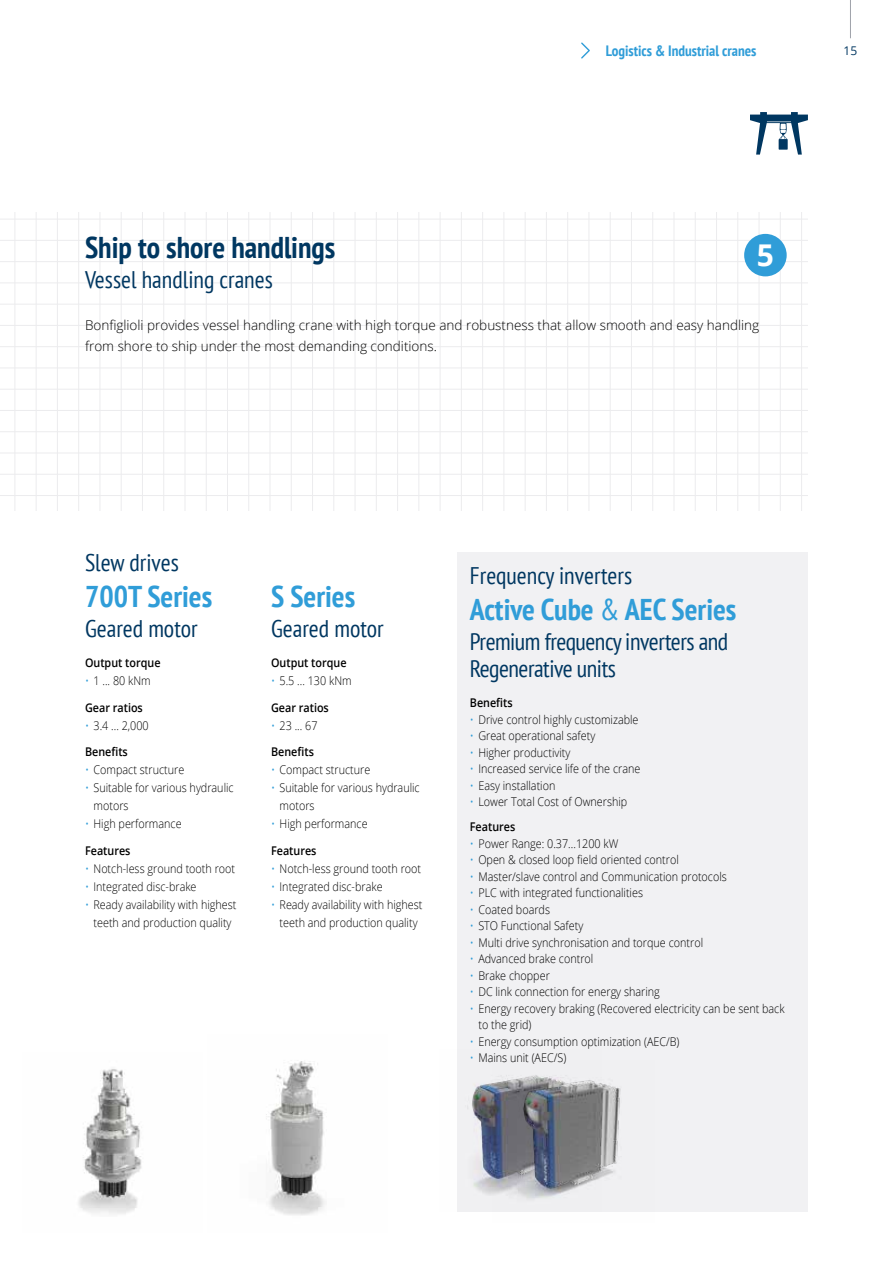
<style>
.page{position:relative;width:893px;height:1263px;background:#fff}
.page>*{position:absolute;margin:0;border:0;box-sizing:border-box;transform-origin:0 0}
.t1{font:700 condensed 30px "PT Sans";color:#309dd8}
.t2{font:700 condensed 30px "PT Sans";color:#003761}
.t3{font:700 30px "Open Sans";color:#fff}
.t4{font:condensed 24px "PT Sans";color:#003761}
.t5{font:condensed 24px/27px "PT Sans";letter-spacing:-.02em;color:#003761}
.t6{font:700 condensed 15px "PT Sans";color:#309dd8}
.t7{font:300 13.5px/21px "Open Sans";color:#000}
.t8{font:300 12px/18px "Open Sans";color:#000;scale:.9 1}
.t9{font:600 12px "Open Sans";color:#000;scale:.9 1}
.t10{font:12px "Open Sans";color:#003761}
.s1{color:#309dd8}
.s2{font-weight:400}
.s3{font-weight:600}
</style>
<div class="page">
<hr style="left:850px;top:0;width:1px;height:38px;background:#9fa2aa">
<svg style="left:581px;top:42px;width:9px;height:17px"></svg>
<img style="left:78px;top:1069px;width:64px;height:145px">
<img style="left:266px;top:1061px;width:59px;height:154px">
<hr style="left:15px;top:213px;width:1px;height:297px;background:#ececee">
<hr style="left:36px;top:213px;width:1px;height:297px;background:#ececee">
<hr style="left:57px;top:213px;width:1px;height:297px;background:#ececee">
<hr style="left:78px;top:213px;width:1px;height:297px;background:#ececee">
<hr style="left:100px;top:213px;width:1px;height:297px;background:#ececee">
<hr style="left:121px;top:213px;width:1px;height:297px;background:#ececee">
<hr style="left:142px;top:213px;width:1px;height:297px;background:#ececee">
<hr style="left:163px;top:213px;width:1px;height:297px;background:#ececee">
<hr style="left:185px;top:213px;width:1px;height:297px;background:#ececee">
<hr style="left:206px;top:213px;width:1px;height:297px;background:#ececee">
<hr style="left:227px;top:213px;width:1px;height:297px;background:#ececee">
<hr style="left:248px;top:213px;width:1px;height:297px;background:#ececee">
<hr style="left:270px;top:213px;width:1px;height:297px;background:#ececee">
<hr style="left:291px;top:213px;width:1px;height:297px;background:#ececee">
<hr style="left:312px;top:213px;width:1px;height:297px;background:#ececee">
<hr style="left:334px;top:213px;width:1px;height:297px;background:#ececee">
<hr style="left:355px;top:213px;width:1px;height:297px;background:#ececee">
<hr style="left:376px;top:213px;width:1px;height:297px;background:#ececee">
<hr style="left:397px;top:213px;width:1px;height:297px;background:#ececee">
<hr style="left:419px;top:213px;width:1px;height:297px;background:#ececee">
<hr style="left:440px;top:213px;width:1px;height:297px;background:#ececee">
<hr style="left:461px;top:213px;width:1px;height:297px;background:#ececee">
<hr style="left:482px;top:213px;width:1px;height:297px;background:#ececee">
<hr style="left:504px;top:213px;width:1px;height:297px;background:#ececee">
<hr style="left:525px;top:213px;width:1px;height:297px;background:#ececee">
<hr style="left:546px;top:213px;width:1px;height:297px;background:#ececee">
<hr style="left:567px;top:213px;width:1px;height:297px;background:#ececee">
<hr style="left:589px;top:213px;width:1px;height:297px;background:#ececee">
<hr style="left:610px;top:213px;width:1px;height:297px;background:#ececee">
<hr style="left:631px;top:213px;width:1px;height:297px;background:#ececee">
<hr style="left:652px;top:213px;width:1px;height:297px;background:#ececee">
<hr style="left:674px;top:213px;width:1px;height:297px;background:#ececee">
<hr style="left:695px;top:213px;width:1px;height:297px;background:#ececee">
<hr style="left:716px;top:213px;width:1px;height:297px;background:#ececee">
<hr style="left:737px;top:213px;width:1px;height:297px;background:#ececee">
<hr style="left:759px;top:213px;width:1px;height:297px;background:#ececee">
<hr style="left:780px;top:213px;width:1px;height:297px;background:#ececee">
<hr style="left:801px;top:213px;width:1px;height:297px;background:#ececee">
<hr style="left:0;top:219px;width:808px;height:1px;background:#ececee">
<hr style="left:0;top:240px;width:808px;height:1px;background:#ececee">
<hr style="left:0;top:261px;width:808px;height:1px;background:#ececee">
<hr style="left:0;top:283px;width:808px;height:1px;background:#ececee">
<hr style="left:0;top:304px;width:808px;height:1px;background:#ececee">
<hr style="left:0;top:325px;width:808px;height:1px;background:#ececee">
<hr style="left:0;top:346px;width:808px;height:1px;background:#ececee">
<hr style="left:0;top:368px;width:808px;height:1px;background:#ececee">
<hr style="left:0;top:389px;width:808px;height:1px;background:#ececee">
<hr style="left:0;top:410px;width:808px;height:1px;background:#ececee">
<hr style="left:0;top:431px;width:808px;height:1px;background:#ececee">
<hr style="left:0;top:453px;width:808px;height:1px;background:#ececee">
<hr style="left:0;top:474px;width:808px;height:1px;background:#ececee">
<hr style="left:0;top:495px;width:808px;height:1px;background:#ececee">
<div style="left:744px;top:234px;width:43px;height:42px;background:#309dd8;border-radius:50%"></div>
<svg style="left:750px;top:112px;width:58px;height:43px"></svg>
<div style="left:457px;top:553px;width:351px;height:659px;background:#f1f1f3"></div>
<img style="left:467px;top:1083px;width:26px;height:112px">
<img style="left:493px;top:1075px;width:128px;height:125px">
<h1 class="t2" style="left:85px;top:228px;width:252px">Ship to shore handlings</h1>
<h2 class="t4" style="left:85px;top:264px;width:189px">Vessel handling cranes</h2>
<p class="t6" style="left:606px;top:41px;width:152px">Logistics &amp; Industrial cranes</p>
<p class="t10" style="left:844px;top:42px;width:15px">15</p>
<h1 class="t3" style="left:757px;top:234px;width:19px">5</h1>
<p class="t7" style="left:85px;top:314px;width:676px">Bonfiglioli provides vessel handling crane with high torque and robustness that allow smooth and easy handling from shore to ship under the most demanding conditions.</p>
<h2 class="t4" style="left:85px;top:547px;width:95px">Slew drives</h2>
<h1 class="t1" style="left:85px;top:576px;width:129px">700T Series</h1>
<h2 class="t4" style="left:85px;top:613px;width:114px">Geared motor</h2>
<p class="t9" style="left:85px;top:655px;width:85px">Output torque</p>
<p class="t8" style="left:85px;top:672px;width:74px"><span class="s1">•</span> 1 ... 80 kNm</p>
<p class="t9" style="left:85px;top:699px;width:66px">Gear ratios</p>
<p class="t8" style="left:85px;top:716px;width:72px"><span class="s1">•</span> 3.4 ... 2,000</p>
<p class="t9" style="left:85px;top:744px;width:49px">Benefits</p>
<p class="t8" style="left:85px;top:761px;width:112px"><span class="s1">•</span> Compact structure</p>
<p class="t8" style="left:94px;top:779px;width:157px;text-indent:-8px"><span class="s1">•</span> Suitable for various hydraulic motors</p>
<p class="t8" style="left:85px;top:815px;width:109px"><span class="s1">•</span> High performance</p>
<p class="t9" style="left:85px;top:842px;width:52px">Features</p>
<p class="t8" style="left:85px;top:859px;width:168px"><span class="s1">•</span> Notch-less ground tooth root</p>
<p class="t8" style="left:85px;top:877px;width:125px"><span class="s1">•</span> Integrated disc-brake</p>
<p class="t8" style="left:85px;top:895px;width:170px;text-align:center"><span class="s1">•</span> Ready availability with highest teeth and production quality</p>
<h1 class="t1" style="left:271px;top:576px;width:86px">S Series</h1>
<h2 class="t4" style="left:271px;top:613px;width:114px">Geared motor</h2>
<p class="t9" style="left:271px;top:655px;width:85px">Output torque</p>
<p class="t8" style="left:271px;top:672px;width:91px"><span class="s1">•</span> 5.5 ... 130 kNm</p>
<p class="t9" style="left:271px;top:699px;width:66px">Gear ratios</p>
<p class="t8" style="left:271px;top:716px;width:53px"><span class="s1">•</span> 23 ... 67</p>
<p class="t9" style="left:271px;top:744px;width:49px">Benefits</p>
<p class="t8" style="left:271px;top:761px;width:112px"><span class="s1">•</span> Compact structure</p>
<p class="t8" style="left:280px;top:779px;width:157px;text-indent:-8px"><span class="s1">•</span> Suitable for various hydraulic motors</p>
<p class="t8" style="left:271px;top:815px;width:109px"><span class="s1">•</span> High performance</p>
<p class="t9" style="left:271px;top:842px;width:52px">Features</p>
<p class="t8" style="left:271px;top:859px;width:168px"><span class="s1">•</span> Notch-less ground tooth root</p>
<p class="t8" style="left:271px;top:877px;width:125px"><span class="s1">•</span> Integrated disc-brake</p>
<p class="t8" style="left:271px;top:895px;width:170px;text-align:center"><span class="s1">•</span> Ready availability with highest teeth and production quality</p>
<h2 class="t4" style="left:470px;top:560px;width:164px">Frequency inverters</h2>
<h1 class="t1" style="left:470px;top:589px;width:268px">Active Cube <span class="s2">&amp;</span> AEC Series</h1>
<h2 class="t5" style="left:470px;top:627px;width:260px">Premium frequency inverters and<br>Regenerative units</h2>
<p class="t9" style="left:470px;top:694px;width:49px">Benefits</p>
<p class="t8" style="left:470px;top:710px;width:189px"><span class="s1">•</span> Drive control highly customizable</p>
<p class="t8" style="left:470px;top:726px;width:141px"><span class="s1">•</span> Great operational safety</p>
<p class="t8" style="left:470px;top:743px;width:113px"><span class="s1">•</span> Higher productivity</p>
<p class="t8" style="left:470px;top:759px;width:191px"><span class="s1">•</span> Increased service life of the crane</p>
<p class="t8" style="left:470px;top:776px;width:97px"><span class="s1">•</span> Easy installation</p>
<p class="t8" style="left:470px;top:789px;width:176px;line-height:25px"><span class="s1">•</span> Lower Total Cost of Ownership<br><span class="s3">Features</span></p>
<p class="t8" style="left:470px;top:834px;width:166px"><span class="s1">•</span> Power Range: 0.37...1200 kW</p>
<p class="t8" style="left:470px;top:850px;width:234px"><span class="s1">•</span> Open &amp; closed loop field oriented control</p>
<p class="t8" style="left:470px;top:867px;width:287px"><span class="s1">•</span> Master/slave control and Communication protocols</p>
<p class="t8" style="left:470px;top:883px;width:194px"><span class="s1">•</span> PLC with integrated functionalities</p>
<p class="t8" style="left:470px;top:900px;width:91px"><span class="s1">•</span> Coated boards</p>
<p class="t8" style="left:470px;top:916px;width:128px"><span class="s1">•</span> STO Functional Safety</p>
<p class="t8" style="left:470px;top:933px;width:261px"><span class="s1">•</span> Multi drive synchronisation and torque control</p>
<p class="t8" style="left:470px;top:949px;width:139px"><span class="s1">•</span> Advanced brake control</p>
<p class="t8" style="left:470px;top:966px;width:90px"><span class="s1">•</span> Brake chopper</p>
<p class="t8" style="left:470px;top:982px;width:213px"><span class="s1">•</span> DC link connection for energy sharing</p>
<p class="t8" style="left:478px;top:1000px;width:342px;line-height:16.5px;text-indent:-8px"><span class="s1">•</span> Energy recovery braking (Recovered electricity can be sent back to the grid)</p>
<p class="t8" style="left:470px;top:1032px;width:234px"><span class="s1">•</span> Energy consumption optimization (AEC/B)</p>
<p class="t8" style="left:470px;top:1048px;width:109px"><span class="s1">•</span> Mains unit (AEC/S)</p>
</div>
